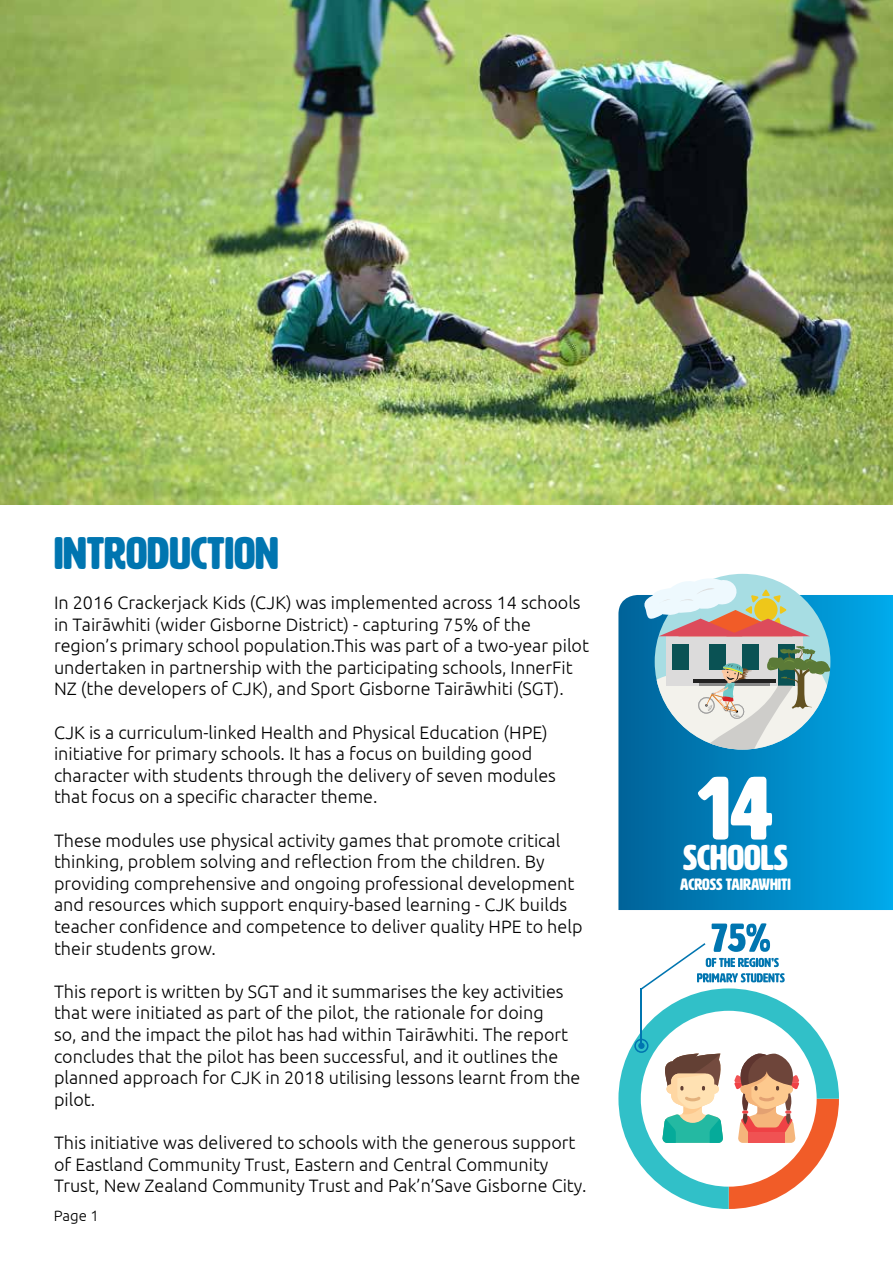
<style>
.page{position:relative;width:893px;height:1263px;background:#fff}
.page>*{position:absolute;margin:0;border:0;box-sizing:border-box;transform-origin:0 0}
.t1{font:88.5px "HWT Artz";color:#fff}
.t2{font:45px "HWT Artz";color:#0075b0}
.t3{font:35.4px "HWT Artz";color:#fff}
.t4{font:300 18px/21.6px "Ubuntu";color:#000}
.t5{font:16.2px "HWT Artz";color:#fff}
.t6{font:300 15px "Ubuntu";color:#000}
</style>
<div class="page">
<img style="left:0;top:0;width:893px;height:505px">
<svg style="left:618px;top:990px;width:221px;height:219px"></svg>
<hr style="left:641px;top:988px;width:1px;height:58px;background:#0075b0">
<svg style="left:640px;top:923px;width:145px;height:67px"></svg>
<svg style="left:634px;top:1039px;width:14px;height:14px"></svg>
<div style="left:638px;top:1042px;width:7px;height:7px;background:#0075b0;border-radius:50%"></div>
<svg style="left:618px;top:595px;width:275px;height:315px;background:#0188c3"></svg>
<svg style="left:643px;top:574px;width:187px;height:175px;background:#a2babe"></svg>
<h2 class="t2" style="left:54px;top:529px;width:226px">INTRODUCTION</h2>
<p class="t4" style="left:54px;top:591px;width:536px">In 2016 Crackerjack Kids (CJK) was implemented across 14 schools in Tairāwhiti (wider Gisborne District) - capturing 75% of the region’s primary school population.This was part of a two-year pilot undertaken in partnership with the participating schools, InnerFit NZ (the developers of CJK), and Sport Gisborne Tairāwhiti (SGT).</p>
<p class="t4" style="left:54px;top:721px;width:503px">CJK is a curriculum-linked Health and Physical Education (HPE) initiative for primary schools. It has a focus on building good character with students through the delivery of seven modules that focus on a specific character theme.</p>
<p class="t4" style="left:54px;top:829px;width:530px">These modules use physical activity games that promote critical thinking, problem solving and reflection from the children. By providing comprehensive and ongoing professional development and resources which support enquiry-based learning - CJK builds teacher confidence and competence to deliver quality HPE to help their students grow.</p>
<p class="t4" style="left:54px;top:980px;width:528px">This report is written by SGT and it summarises the key activities that were initiated as part of the pilot, the rationale for doing<br>so, and the impact the pilot has had within Tairāwhiti. The report concludes that the pilot has been successful, and it outlines the planned approach for CJK in 2018 utilising lessons learnt from the pilot.</p>
<p class="t4" style="left:54px;top:1131px;width:534px">This initiative was delivered to schools with the generous support of Eastland Community Trust, Eastern and Central Community<br>Trust, New Zealand Community Trust and Pak’n’Save Gisborne City.</p>
<p class="t6" style="left:54px;top:1206px;width:47px">Page 1</p>
<h1 class="t1" style="left:698px;top:762px;width:77px">14</h1>
<h3 class="t3" style="left:683px;top:839px;width:106px">SCHOOLS</h3>
<p class="t5" style="left:680px;top:875px;width:112px">ACROSS TAIRAWHITI</p>
</div>
